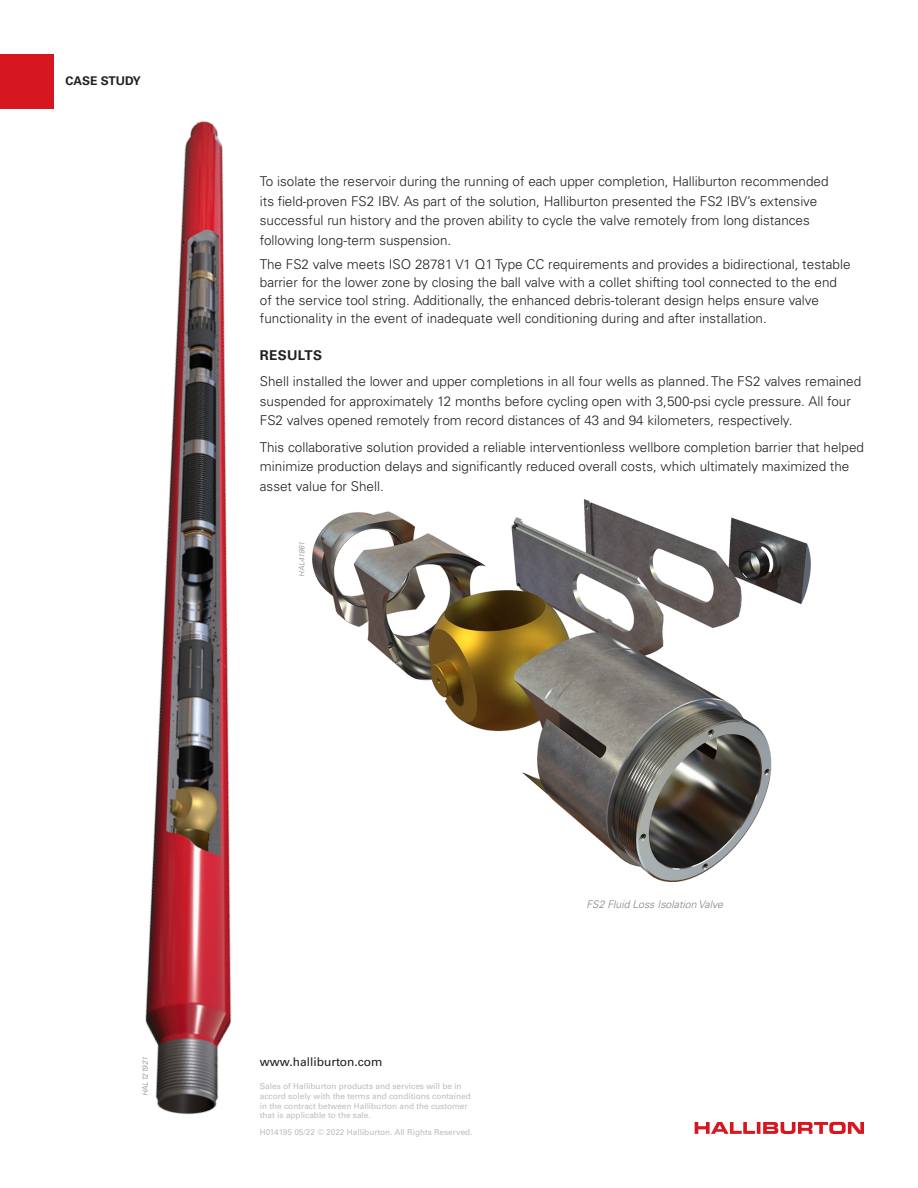
<style>
.page{position:relative;width:918px;height:1188px;background:#fff}
.page>*{position:absolute;margin:0;border:0;box-sizing:border-box;transform-origin:0 0}
.Body{font:300 13.5px/19.5px "Univers LT Std";color:#231f20}
.Body_Header{font:700 13.5px "Univers LT Std";letter-spacing:.025em;color:#231f20}
.t1{font:12px "Univers LT Std";color:#231f20}
.t2{font:700 12px "Univers LT Std";color:#231f20}
.t3{font:italic 300 10.5px "Univers LT Std";color:#808285}
.t4{font:8.25px/9.8px "Univers LT Std";color:#bcbdc0}
.HAL_Number{font:italic 300 7.5px "Univers LT Std";color:#808285}
</style>
<div class="page">
<img style="left:145px;top:120px;width:87px;height:995px">
<img style="left:312px;top:500px;width:498px;height:382px">
<div style="left:0;top:54px;width:54px;height:55px;background:#d7171f"></div>
<svg style="left:695px;top:1122px;width:169px;height:12px"></svg>
<p class="t2" style="left:66px;top:74px;width:77px">CASE STUDY</p>
<p class="Body" style="left:260px;top:172px;width:570px">To isolate the reservoir during the running of each upper completion, Halliburton recommended its field-proven FS2 IBV. As part of the solution, Halliburton presented the FS2 IBV’s extensive successful run history and the proven ability to cycle the valve remotely from long distances following long-term suspension.</p>
<p class="Body" style="left:260px;top:256px;width:592px;line-height:18px">The FS2 valve meets ISO 28781 V1 Q1 Type CC requirements and provides a bidirectional, testable barrier for the lower zone by closing the ball valve with a collet shifting tool connected to the end of the service tool string. Additionally, the enhanced debris-tolerant design helps ensure valve functionality in the event of inadequate well conditioning during and after installation.</p>
<p class="Body_Header" style="left:260px;top:347px;width:64px">RESULTS</p>
<p class="Body" style="left:260px;top:372px;width:603px">Shell installed the lower and upper completions in all four wells as planned. The FS2 valves remained suspended for approximately 12 months before cycling open with 3,500-psi cycle pressure. All four<br>FS2 valves opened remotely from record distances of 43 and 94 kilometers, respectively.</p>
<p class="Body" style="left:260px;top:437px;width:606px">This collaborative solution provided a reliable interventionless wellbore completion barrier that helped minimize production delays and significantly reduced overall costs, which ultimately maximized the asset value for Shell.</p>
<p class="HAL_Number" style="left:297px;top:577px;width:37px;rotate:-90deg">HAL41861</p>
<p class="HAL_Number" style="left:141px;top:1096px;width:40px;rotate:-90deg">HAL121921</p>
<p class="t1" style="left:260px;top:1054px;width:124px">www.halliburton.com</p>
<p class="t4" style="left:260px;top:1081px;width:212px">Sales of Halliburton products and services will be in accord solely with the terms and conditions contained in the contract between Halliburton and the customer that is applicable to the sale.</p>
<p class="t4" style="left:260px;top:1127px;width:214px">H014195 05/22 © 2022 Halliburton. All Rights Reserved.</p>
<p class="t3" style="left:586px;top:898px;width:138px">FS2 Fluid Loss Isolation Valve</p>
</div>
